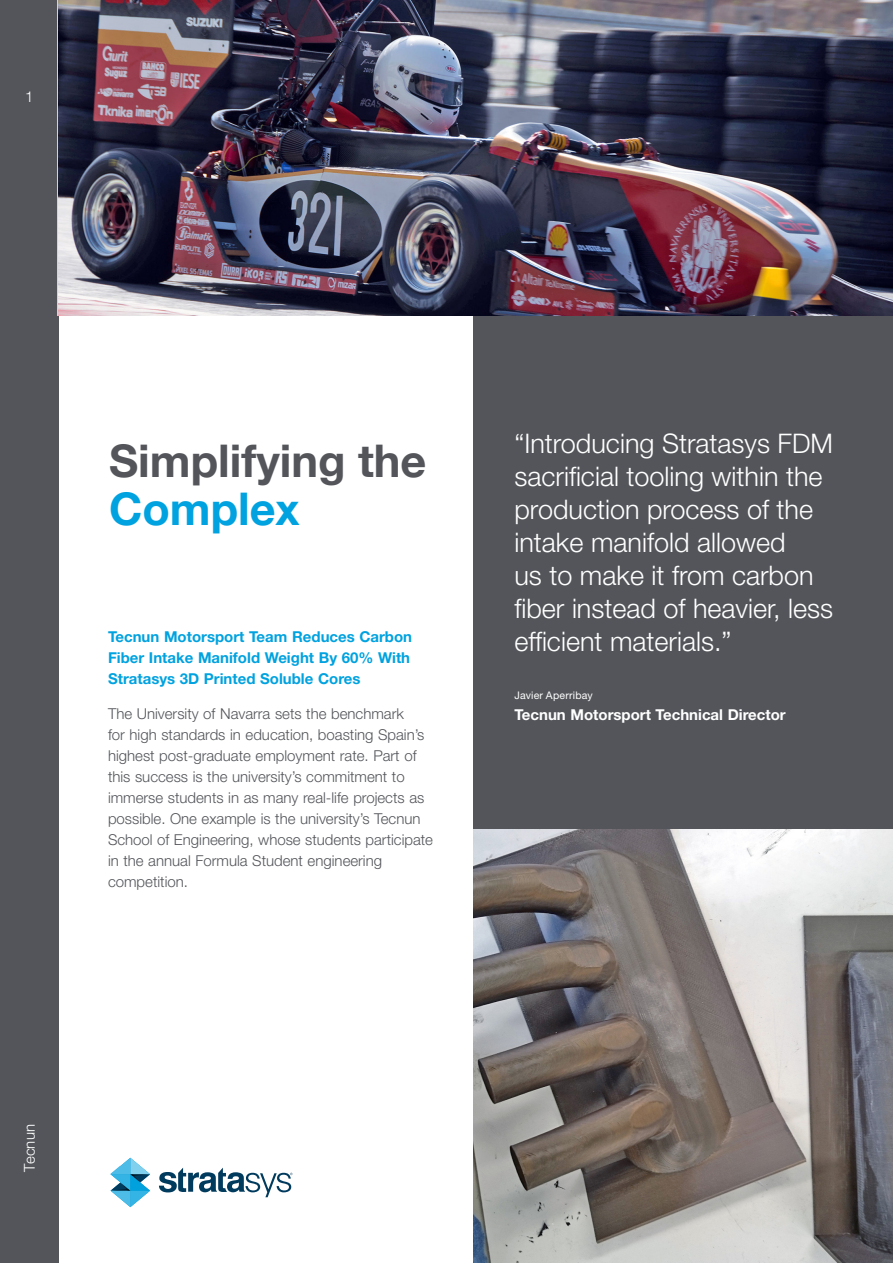
<style>
.page{position:relative;width:893px;height:1263px;background:#fff}
.page>*{position:absolute;margin:0;border:0;box-sizing:border-box;transform-origin:0 0}
.Page_Title{font:700 45px/48px "Helvetica Neue";color:#54555a}
.Pull_out_Quote{font:300 27px/33px "Helvetica Neue LT Std";color:#fff}
.Para{font:300 15px/21px "Helvetica Neue LT Std";color:#54555a}
.Para_Header{font:700 15px/21px "Helvetica Neue LT Std";color:#00a2df}
.Attribution_-_Compan{font:700 15px "Helvetica Neue LT Std";color:#fff}
.t1{font:300 15px "Helvetica Neue LT Std";letter-spacing:.005em;color:#fff}
.Attribution_-_Name{font:10.5px "Helvetica Neue LT Std";letter-spacing:.015em;color:#fff}
.s1{color:#00a2df}
</style>
<div class="page">
<div style="left:0;top:0;width:59px;height:1263px;background:#54555a"></div>
<svg style="left:111px;top:1158px;width:39px;height:49px"></svg>
<svg style="left:159px;top:1167px;width:133px;height:30px"></svg>
<div style="left:473px;top:316px;width:420px;height:513px;background:#54555a"></div>
<img style="left:59px;top:0;width:834px;height:316px">
<img style="left:473px;top:829px;width:420px;height:434px">
<p class="t1" style="left:25px;top:88px;width:10px">1</p>
<p class="Page_Title" style="left:109px;top:438px;width:319px">Simplifying the<br><span class="s1">Complex</span></p>
<p class="Para_Header" style="left:108px;top:626px;width:306px">Tecnun Motorsport Team Reduces Carbon<br>Fiber Intake Manifold Weight By 60% With<br>Stratasys 3D Printed Soluble Cores</p>
<p class="Para" style="left:108px;top:702px;width:327px">The University of Navarra sets the benchmark<br>for high standards in education, boasting Spain’s highest post-graduate employment rate. Part of this success is the university’s commitment to immerse students in as many real-life projects as possible. One example is the university’s Tecnun School of Engineering, whose students participate in the annual Formula Student engineering competition.</p>
<p class="Pull_out_Quote" style="left:514px;top:426px;width:320px">“Introducing Stratasys FDM sacrificial tooling within the production process of the intake manifold allowed<br>us to make it from carbon fiber instead of heavier, less efficient materials.”</p>
<p class="Attribution_-_Name" style="left:514px;top:689px;width:80px">Javier Aperribay</p>
<p class="Attribution_-_Compan" style="left:514px;top:705px;width:273px">Tecnun Motorsport Technical Director</p>
<p class="t1" style="left:20px;top:1171px;width:49px;rotate:-90deg">Tecnun</p>
</div>
